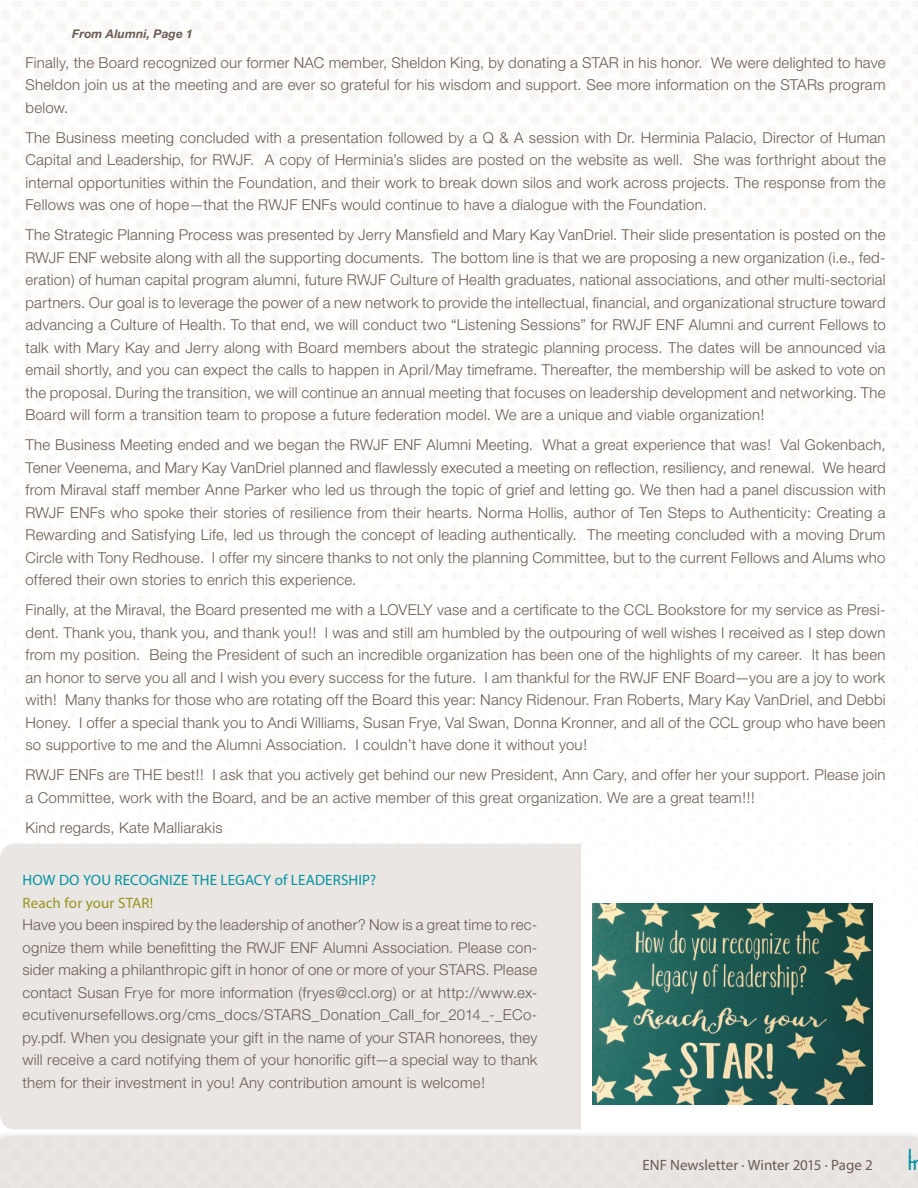
<style>
.page{position:relative;width:918px;height:1188px;background:#fff}
.page>*{position:absolute;margin:0;border:0;box-sizing:border-box;transform-origin:0 0}
.Clear_Paragraph{font:21px "Myriad Pro";color:#0094a1}
.Blue_Paragraph{font:300 15px/22.5px "Helvetica Neue";letter-spacing:.015em;color:#6a5c52;text-align:justify}
.Clear_Paragraph-2{font:300 15px/22.5px "Helvetica Neue";letter-spacing:.015em;color:#6a5c52;text-align:justify}
.Clear_Paragraph-3{font:15px "Myriad Pro";letter-spacing:.01em;color:#0094a1}
.Page_Number{font:15px "Myriad Pro";color:#6a5c52}
.Clear_Paragraph-4{font:15px "Myriad Pro";letter-spacing:.01em;color:#959421}
.See_Page{font:italic 700 12px "Helvetica Neue";letter-spacing:.01em;color:#6a5c52}
</style>
<div class="page">
<div style="left:0;top:1130px;width:918px;height:58px;background:#231f20;opacity:.3"></div>
<div style="left:0;top:1138px;width:918px;height:50px;background:#eae6e4"></div>
<img style="left:1px;top:1px;width:917px;height:935px">
<div style="left:0;top:844px;width:581px;height:286px;background:#eae6e4"></div>
<img style="left:593px;top:904px;width:280px;height:200px">
<p class="See_Page" style="left:72px;top:26px;width:122px">From Alumni, Page 1</p>
<p class="Blue_Paragraph" style="left:26px;top:51px;width:862px">Finally, the Board recognized our former NAC member, Sheldon King, by donating a STAR in his honor. We were delighted to have Sheldon join us at the meeting and are ever so grateful for his wisdom and support. See more information on the STARs program below.</p>
<p class="Blue_Paragraph" style="left:26px;top:126px;width:862px">The Business meeting concluded with a presentation followed by a Q &amp; A session with Dr. Herminia Palacio, Director of Human Capital and Leadership, for RWJF. A copy of Herminia’s slides are posted on the website as well. She was forthright about the internal opportunities within the Foundation, and their work to break down silos and work across projects. The response from the Fellows was one of hope—that the RWJF ENFs would continue to have a dialogue with the Foundation.</p>
<p class="Blue_Paragraph" style="left:26px;top:223px;width:862px">The Strategic Planning Process was presented by Jerry Mansfield and Mary Kay VanDriel. Their slide presentation is posted on the RWJF ENF website along with all the supporting documents. The bottom line is that we are proposing a new organization (i.e., fed&shy;eration) of human capital program alumni, future RWJF Culture of Health graduates, national associations, and other multi-sectorial partners. Our goal is to leverage the power of a new network to provide the intellectual, financial, and organizational structure toward advancing a Culture of Health. To that end, we will conduct two “Listening Sessions” for RWJF ENF Alumni and current Fellows to talk with Mary Kay and Jerry along with Board members about the strategic planning process. The dates will be announced via email shortly, and you can expect the calls to happen in April/May timeframe. Thereafter, the membership will be asked to vote on the proposal. During the transition, we will continue an annual meeting that focuses on leadership development and networking. The Board will form a transition team to propose a future federation model. We are a unique and viable organization!</p>
<p class="Blue_Paragraph" style="left:26px;top:433px;width:862px">The Business Meeting ended and we began the RWJF ENF Alumni Meeting. What a great experience that was! Val Gokenbach, Tener Veenema, and Mary Kay VanDriel planned and flawlessly executed a meeting on reflection, resiliency, and renewal. We heard from Miraval staff member Anne Parker who led us through the topic of grief and letting go. We then had a panel discussion with RWJF ENFs who spoke their stories of resilience from their hearts. Norma Hollis, author of Ten Steps to Authenticity: Creating a Rewarding and Satisfying Life, led us through the concept of leading authentically. The meeting concluded with a moving Drum Circle with Tony Redhouse. I offer my sincere thanks to not only the planning Committee, but to the current Fellows and Alums who offered their own stories to enrich this experience.</p>
<p class="Blue_Paragraph" style="left:26px;top:598px;width:862px">Finally, at the Miraval, the Board presented me with a LOVELY vase and a certificate to the CCL Bookstore for my service as Presi&shy;dent. Thank you, thank you, and thank you!! I was and still am humbled by the outpouring of well wishes I received as I step down from my position. Being the President of such an incredible organization has been one of the highlights of my career. It has been an honor to serve you all and I wish you every success for the future. I am thankful for the RWJF ENF Board—you are a joy to work with! Many thanks for those who are rotating off the Board this year: Nancy Ridenour. Fran Roberts, Mary Kay VanDriel, and Debbi Honey. I offer a special thank you to Andi Williams, Susan Frye, Val Swan, Donna Kronner, and all of the CCL group who have been so supportive to me and the Alumni Association. I couldn’t have done it without you!</p>
<p class="Blue_Paragraph" style="left:26px;top:763px;width:862px">RWJF ENFs are THE best!! I ask that you actively get behind our new President, Ann Cary, and offer her your support. Please join a Committee, work with the Board, and be an active member of this great organization. We are a great team!!!</p>
<p class="Blue_Paragraph" style="left:26px;top:816px;width:199px">Kind regards, Kate Malliarakis</p>
<p class="Clear_Paragraph-3" style="left:22px;top:871px;width:355px">HOW DO YOU RECOGNIZE THE LEGACY of LEADERSHIP?</p>
<p class="Clear_Paragraph-4" style="left:22px;top:893px;width:132px">Reach for your STAR!</p>
<p class="Clear_Paragraph-2" style="left:22px;top:913px;width:517px">Have you been inspired by the leadership of another? Now is a great time to rec&shy;ognize them while benefitting the RWJF ENF Alumni Association. Please con&shy;sider making a philanthropic gift in honor of one or more of your STARS. Please contact Susan Frye for more information (fryes@ccl.org) or at http://www.ex&shy;ecutivenursefellows.org/cms_docs/STARS_Donation_Call_for_2014_-_ECo&shy;py.pdf. When you designate your gift in the name of your STAR honorees, they will receive a card notifying them of your honorific gift—a special way to thank them for their investment in you! Any contribution amount is welcome!</p>
<p class="Page_Number" style="left:643px;top:1156px;width:232px">ENF Newsletter · Winter 2015 · Page 2</p>
<p class="Clear_Paragraph" style="left:908px;top:1146px;width:11px">Li</p>
</div>
